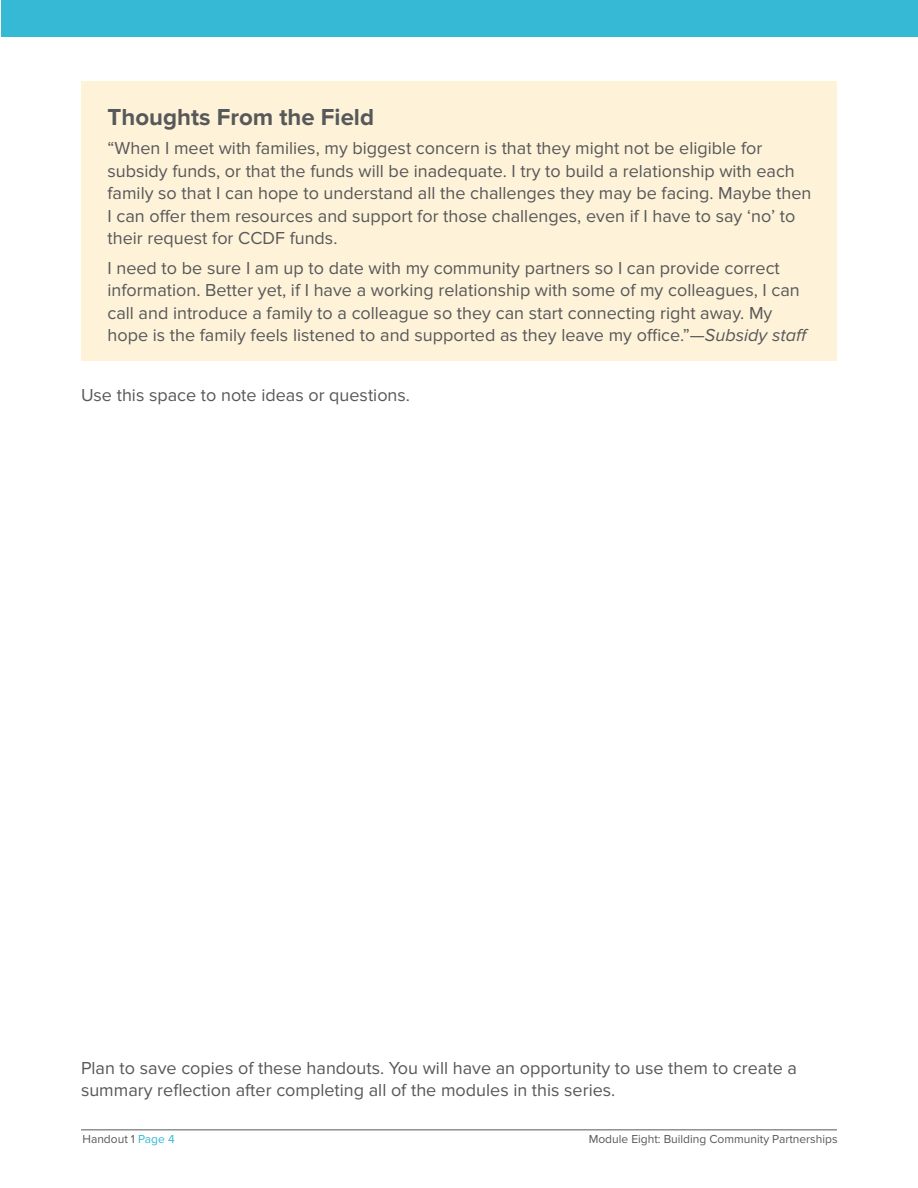
<style>
.page{position:relative;width:918px;height:1188px;background:#fff}
.page>*{position:absolute;margin:0;border:0;box-sizing:border-box;transform-origin:0 0}
.t1{font:700 24px "Proxima Nova";color:#57585a}
.t2{font:18px/22.5px "Proxima Nova";color:#57585a}
.t3{font:12px "Proxima Nova";color:#57585a}
.s1{font-style:italic}
.s2{color:#35b9d4}
</style>
<div class="page">
<hr style="left:81px;top:1129px;width:756px;height:1px;background:#57585a">
<div style="left:2px;top:0;width:916px;height:37px;background:#35b9d4"></div>
<div style="left:81px;top:81px;width:756px;height:280px;background:#fef2d8"></div>
<p class="t1" style="left:108px;top:103px;width:268px">Thoughts From the Field</p>
<p class="t2" style="left:108px;top:138px;width:705px">“When I meet with families, my biggest concern is that they might not be eligible for subsidy funds, or that the funds will be inadequate. I try to build a relationship with each family so that I can hope to understand all the challenges they may be facing. Maybe then I can offer them resources and support for those challenges, even if I have to say ‘no’ to their request for CCDF funds.</p>
<p class="t2" style="left:108px;top:257px;width:703px">I need to be sure I am up to date with my community partners so I can provide correct information. Better yet, if I have a working relationship with some of my colleagues, I can call and introduce a family to a colleague so they can start connecting right away. My hope is the family feels listened to and supported as they leave my office.”—<span class="s1">Subsidy staff</span></p>
<p class="t2" style="left:81px;top:384px;width:331px">Use this space to note ideas or questions.</p>
<p class="t2" style="left:81px;top:1057px;width:718px">Plan to save copies of these handouts. You will have an opportunity to use them to create a summary reflection after completing all of the modules in this series.</p>
<p class="t3" style="left:82px;top:1133px;width:94px">Handout 1 <span class="s2">Page 4</span></p>
<p class="t3" style="left:589px;top:1133px;width:250px">Module Eight: Building Community Partnerships</p>
</div>
